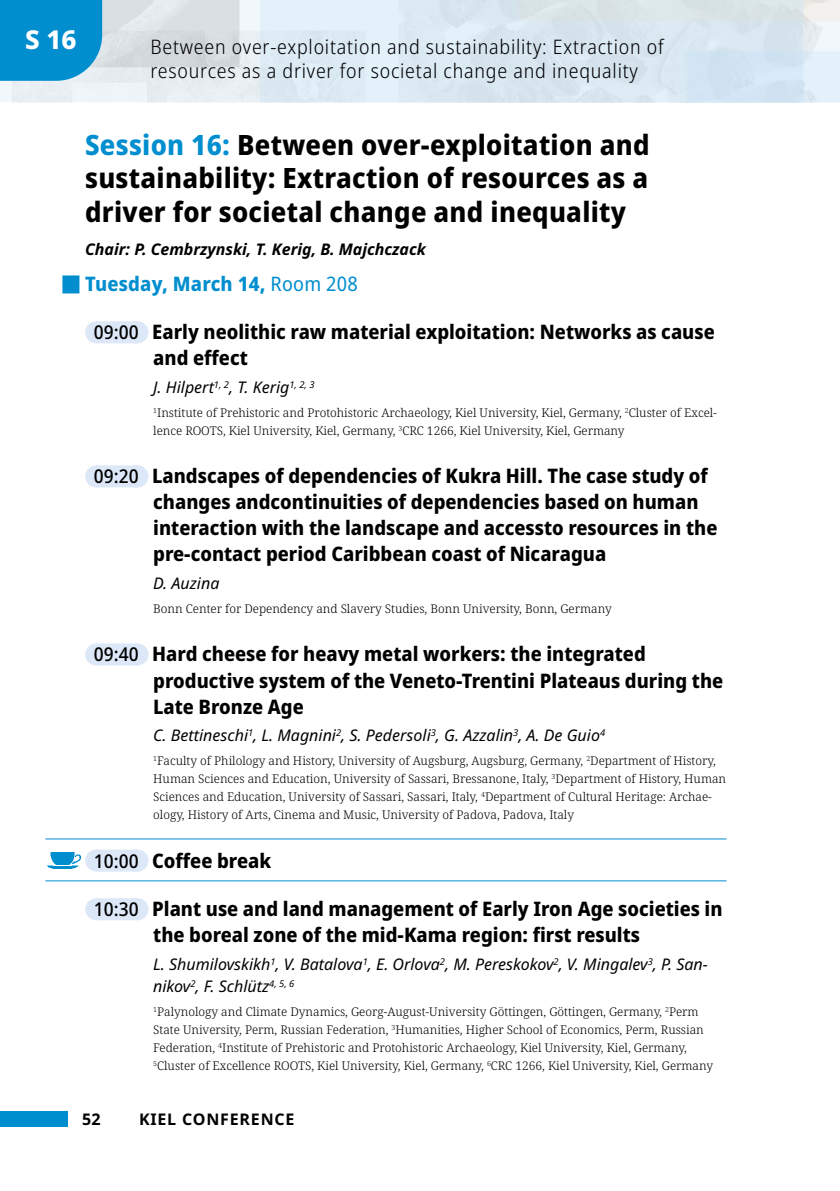
<style>
.page{position:relative;width:840px;height:1191px;background:#fff}
.page>*{position:absolute;margin:0;border:0;box-sizing:border-box;transform-origin:0 0}
.t1{font:800 semi-condensed 28px/33.6px "Noto Sans";letter-spacing:.01em;color:#000;text-align:justify}
.t2{font:800 26px "Noto Sans";color:#fff}
.t3{font:800 semi-condensed 20px/26px "Noto Sans";color:#000}
.t4{font:300 semi-condensed 20px/24px "Noto Sans";letter-spacing:.04em;color:#000}
.t5{font:800 semi-condensed 20px "Noto Sans";letter-spacing:.01em;color:#008ecf}
.t6{font:italic 16px/22px "Noto Sans";color:#000}
.t7{font:italic 700 16px "Noto Sans";color:#000}
.t8{font:700 16px "Noto Sans";letter-spacing:.05em;color:#000}
.t9{font:300 12px/18px "Noto Serif";color:#000}
.s1{color:#008ecf}
.s2{font-weight:400}
.s3{font-weight:500;font-size:19px}
</style>
<div class="page">
<div style="left:0;top:1111px;width:68px;height:15px;background:#008ecf"></div>
<div style="left:0;top:0;width:102px;height:81px;background:#008ecf"></div>
<div style="left:62px;top:275px;width:17px;height:18px;background:#008ecf"></div>
<div style="left:96px;top:321px;width:40px;height:22px;background:#dce7f7"></div>
<svg style="left:116px;top:321px;width:21px;height:22px"></svg>
<div style="left:96px;top:465px;width:40px;height:22px;background:#dce7f7"></div>
<svg style="left:116px;top:465px;width:21px;height:22px"></svg>
<div style="left:96px;top:643px;width:40px;height:22px;background:#dce7f7"></div>
<svg style="left:116px;top:643px;width:21px;height:22px"></svg>
<hr style="left:45px;top:838px;width:681px;height:1px;background:#008ecf">
<hr style="left:45px;top:880px;width:681px;height:1px;background:#008ecf">
<div style="left:96px;top:849px;width:40px;height:22px;background:#dce7f7"></div>
<svg style="left:116px;top:849px;width:21px;height:22px"></svg>
<div style="left:96px;top:898px;width:40px;height:22px;background:#dce7f7"></div>
<svg style="left:136px;top:898px;width:1px;height:22px"></svg>
<img style="left:48px;top:852px;width:32px;height:16px">
<h2 class="t2" style="left:25px;top:20px;width:53px">S 16</h2>
<h3 class="t4" style="left:150px;top:35px;width:514px">Between over-exploitation and sustainability: Extraction of resources as a driver for societal change and inequality</h3>
<h1 class="t1" style="left:85px;top:128px;width:565px"><span class="s1">Session 16:</span> Between over-exploitation and sustainability: Extraction of resources as a driver for societal change and inequality</h1>
<h3 class="t7" style="left:85px;top:238px;width:342px">Chair: P. Cembrzynski, T. Kerig, B. Majchczack</h3>
<h3 class="t5" style="left:85px;top:269px;width:274px">Tuesday, March 14, <span class="s2">Room 208</span></h3>
<h3 class="t3" style="left:153px;top:319px;width:562px;text-indent:-59px"><span class="s3">09:00</span> Early neolithic raw material exploitation: Networks as cause and effect</h3>
<h3 class="t6" style="left:153px;top:376px;width:163px">J. Hilpert<sup>1,</sup> <sup>2</sup>, T. Kerig<sup>1,</sup> <sup>2,</sup> <sup>3</sup></h3>
<p class="t9" style="left:153px;top:404px;width:565px"><sup>1</sup>Institute of Prehistoric and Protohistoric Archaeology, Kiel University, Kiel, Germany, <sup>2</sup>Cluster of Excel&shy;lence ROOTS, Kiel University, Kiel, Germany, <sup>3</sup>CRC 1266, Kiel University, Kiel, Germany</p>
<h3 class="t3" style="left:153px;top:463px;width:565px;text-indent:-59px"><span class="s3">09:20</span> Landscapes of dependencies of Kukra Hill. The case study of changes andcontinuities of dependencies based on human interaction with the landscape and accessto resources in the pre-contact period Caribbean coast of Nicaragua</h3>
<h3 class="t6" style="left:153px;top:572px;width:68px">D. Auzina</h3>
<p class="t9" style="left:153px;top:600px;width:459px">Bonn Center for Dependency and Slavery Studies, Bonn University, Bonn, Germany</p>
<h3 class="t3" style="left:153px;top:641px;width:571px;text-indent:-59px"><span class="s3">09:40</span> Hard cheese for heavy metal workers: the integrated productive system of the Veneto-Trentini Plateaus during the<br>Late Bronze Age</h3>
<h3 class="t6" style="left:153px;top:724px;width:453px">C. Bettineschi<sup>1</sup>, L. Magnini<sup>2</sup>, S. Pedersoli<sup>3</sup>, G. Azzalin<sup>3</sup>, A. De Guio<sup>4</sup></h3>
<p class="t9" style="left:153px;top:752px;width:574px"><sup>1</sup>Faculty of Philology and History, University of Augsburg, Augsburg, Germany, <sup>2</sup>Department of History, Human Sciences and Education, University of Sassari, Bressanone, Italy, <sup>3</sup>Department of History, Human Sciences and Education, University of Sassari, Sassari, Italy, <sup>4</sup>Department of Cultural Heritage: Archae&shy;ology, History of Arts, Cinema and Music, University of Padova, Padova, Italy</p>
<h3 class="t3" style="left:94px;top:847px;width:179px"><span class="s3">10:00</span> Coffee break</h3>
<h3 class="t3" style="left:153px;top:896px;width:570px;text-indent:-59px"><span class="s3">10:30</span> Plant use and land management of Early Iron Age societies in the boreal zone of the mid-Kama region: first results</h3>
<h3 class="t6" style="left:153px;top:953px;width:556px">L. Shumilovskikh<sup>1</sup>, V. Batalova<sup>1</sup>, E. Orlova<sup>2</sup>, M. Pereskokov<sup>2</sup>, V. Mingalev<sup>3</sup>, P. San&shy;nikov<sup>2</sup>, F. Schlütz<sup>4,</sup> <sup>5,</sup> <sup>6</sup></h3>
<p class="t9" style="left:153px;top:1002px;width:561px"><sup>1</sup>Palynology and Climate Dynamics, Georg-August-University Göttingen, Göttingen, Germany, <sup>2</sup>Perm State University, Perm, Russian Federation, <sup>3</sup>Humanities, Higher School of Economics, Perm, Russian Federation, <sup>4</sup>Institute of Prehistoric and Protohistoric Archaeology, Kiel University, Kiel, Germany, <sup>5</sup>Cluster of Excellence ROOTS, Kiel University, Kiel, Germany, <sup>6</sup>CRC 1266, Kiel University, Kiel, Germany</p>
<h3 class="t8" style="left:82px;top:1107px;width:20px">52</h3>
<h3 class="t8" style="left:139px;top:1107px;width:157px">KIEL CONFERENCE</h3>
</div>
